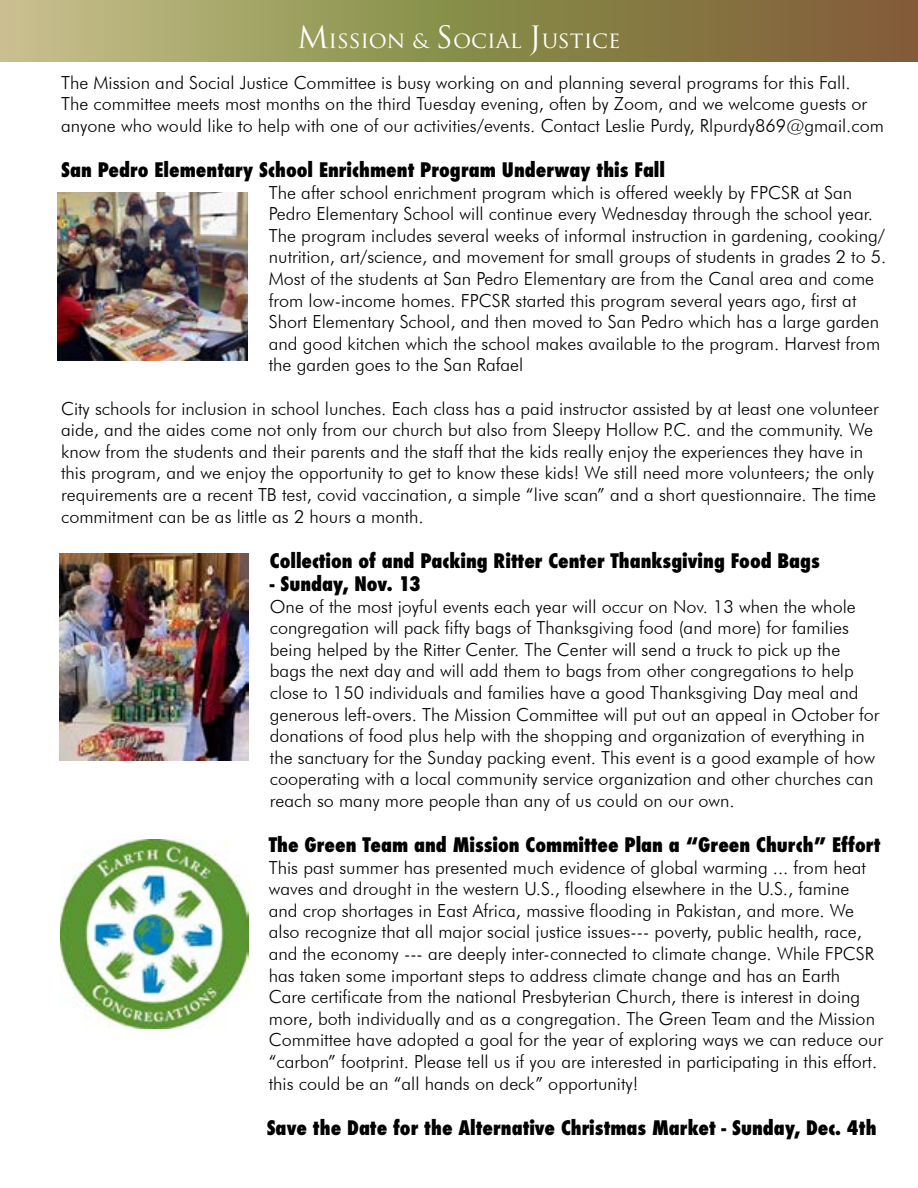
<style>
.page{position:relative;width:918px;height:1188px;background:#fff}
.page>*{position:absolute;margin:0;border:0;box-sizing:border-box;transform-origin:0 0}
.t1{font:22.5px "Trajan Pro";color:#fff}
.t2{font:800 condensed 19.5px "Futura";color:#000}
.t3{font:300 18px/21.6px "Futura BT";color:#000}
.s1{font-size:30px}
</style>
<div class="page">
<svg style="left:0;top:0;width:918px;height:61px;background:#968d55"></svg>
<img style="left:58px;top:193px;width:189px;height:168px">
<img style="left:59px;top:554px;width:189px;height:206px">
<img style="left:60px;top:840px;width:189px;height:189px">
<p class="t1" style="left:297px;top:26px;width:325px"><span class="s1">M</span>ission &amp; <span class="s1">S</span>ocial <span class="s1">J</span>ustice</p>
<p class="t3" style="left:61px;top:72px;width:824px">The Mission and Social Justice Committee is busy working on and planning several programs for this Fall.<br>The committee meets most months on the third Tuesday evening, often by Zoom, and we welcome guests or anyone who would like to help with one of our activities/events. Contact Leslie Purdy, Rlpurdy869@gmail.com</p>
<p class="t2" style="left:61px;top:157px;width:606px">San Pedro Elementary School Enrichment Program Underway this Fall</p>
<p class="t3" style="left:269px;top:181px;width:619px">The after school enrichment program which is offered weekly by FPCSR at San Pedro Elementary School will continue every Wednesday through the school year.<br>The program includes several weeks of informal instruction in gardening, cooking/ nutrition, art/science, and movement for small groups of students in grades 2 to 5.<br>Most of the students at San Pedro Elementary are from the Canal area and come from low-income homes. FPCSR started this program several years ago, first at Short Elementary School, and then moved to San Pedro which has a large garden and good kitchen which the school makes available to the program. Harvest from the garden goes to the San Rafael</p>
<p class="t3" style="left:61px;top:397px;width:819px">City schools for inclusion in school lunches. Each class has a paid instructor assisted by at least one volunteer aide, and the aides come not only from our church but also from Sleepy Hollow P.C. and the community. We know from the students and their parents and the staff that the kids really enjoy the experiences they have in this program, and we enjoy the opportunity to get to know these kids! We still need more volunteers; the only requirements are a recent TB test, covid vaccination, a simple “live scan” and a short questionnaire. The time commitment can be as little as 2 hours a month.</p>
<p class="t2" style="left:270px;top:547px;width:551px">Collection of and Packing Ritter Center Thanksgiving Food Bags</p>
<p class="t2" style="left:270px;top:571px;width:153px">- Sunday, Nov. 13</p>
<p class="t3" style="left:270px;top:595px;width:611px">One of the most joyful events each year will occur on Nov. 13 when the whole congregation will pack fifty bags of Thanksgiving food (and more) for families being helped by the Ritter Center. The Center will send a truck to pick up the bags the next day and will add them to bags from other congregations to help close to 150 individuals and families have a good Thanksgiving Day meal and generous left-overs. The Mission Committee will put out an appeal in October for donations of food plus help with the shopping and organization of everything in the sanctuary for the Sunday packing event. This event is a good example of how cooperating with a local community service organization and other churches can reach so many more people than any of us could on our own.</p>
<p class="t2" style="left:269px;top:832px;width:613px">The Green Team and Mission Committee Plan a “Green Church” Effort</p>
<p class="t3" style="left:269px;top:856px;width:616px">This past summer has presented much evidence of global warming ... from heat waves and drought in the western U.S., flooding elsewhere in the U.S., famine<br>and crop shortages in East Africa, massive flooding in Pakistan, and more. We also recognize that all major social justice issues--- poverty, public health, race, and the economy --- are deeply inter-connected to climate change. While FPCSR has taken some important steps to address climate change and has an Earth<br>Care certificate from the national Presbyterian Church, there is interest in doing more, both individually and as a congregation. The Green Team and the Mission Committee have adopted a goal for the year of exploring ways we can reduce our “carbon” footprint. Please tell us if you are interested in participating in this effort. this could be an “all hands on deck” opportunity!</p>
<p class="t2" style="left:267px;top:1114px;width:611px">Save the Date for the Alternative Christmas Market - Sunday, Dec. 4th</p>
</div>
